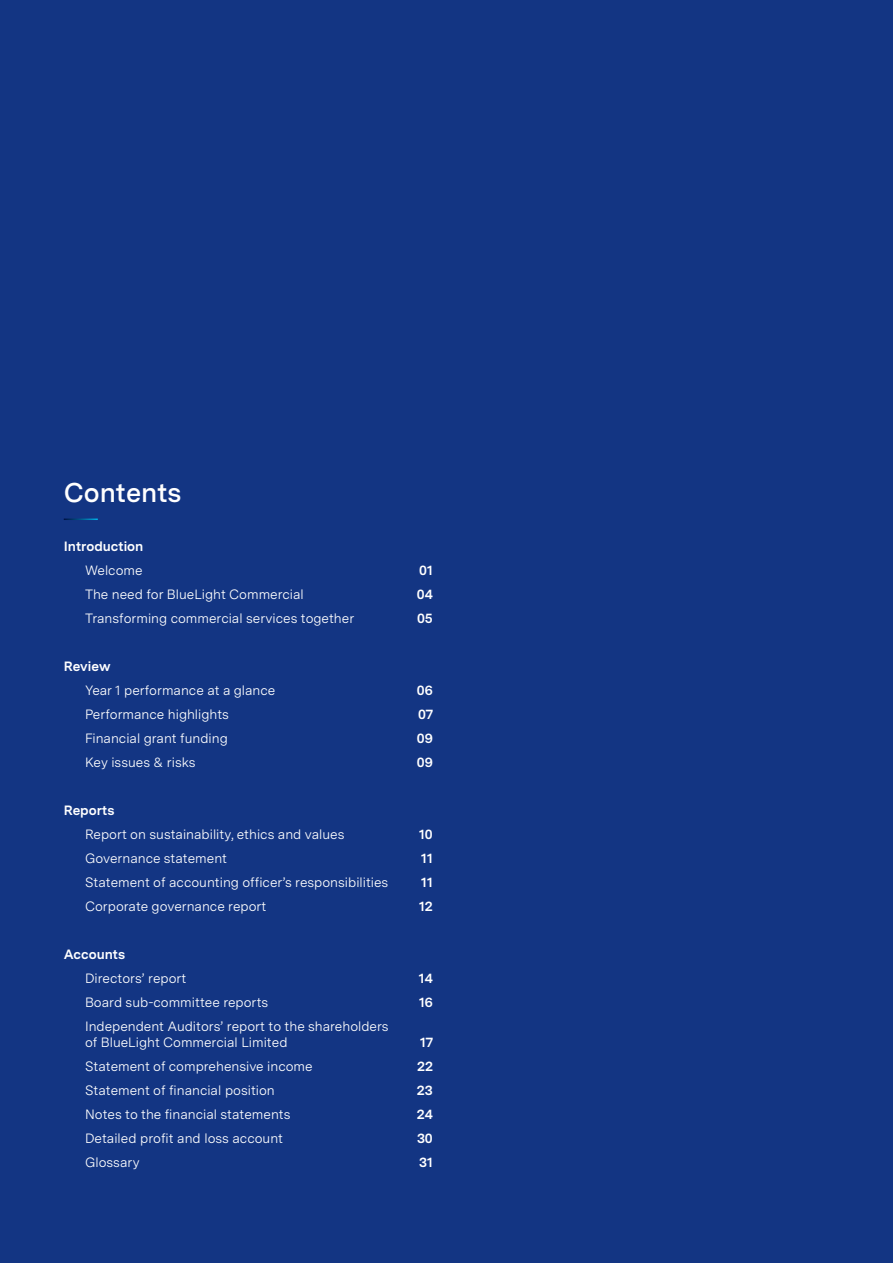
<style>
.page{position:relative;width:893px;height:1263px;background:#133583}
.page>*{position:absolute;margin:0;border:0;box-sizing:border-box;transform-origin:0 0}
.t1{font:600 27px "Messina Sans";color:#fff}
.t2{font:13.5px "Messina Sans";color:#fff}
.t3{font:700 13.5px "Messina Sans";color:#fff}
</style>
<div class="page">
<hr style="left:64px;top:518px;width:34px;height:2px;background:#fff">
<p class="t1" style="left:64px;top:472px;width:119px">Contents</p>
<p class="t3" style="left:64px;top:536px;width:81px">Introduction</p>
<p class="t2" style="left:85px;top:560px;width:59px">Welcome</p>
<p class="t3" style="left:419px;top:560px;width:15px">01</p>
<p class="t2" style="left:85px;top:584px;width:220px">The need for BlueLight Commercial</p>
<p class="t3" style="left:417px;top:584px;width:17px">04</p>
<p class="t2" style="left:85px;top:608px;width:271px">Transforming commercial services together</p>
<p class="t3" style="left:417px;top:608px;width:17px">05</p>
<p class="t3" style="left:64px;top:656px;width:48px">Review</p>
<p class="t2" style="left:85px;top:680px;width:192px">Year 1 performance at a glance</p>
<p class="t3" style="left:417px;top:680px;width:17px">06</p>
<p class="t2" style="left:85px;top:704px;width:145px">Performance highlights</p>
<p class="t3" style="left:418px;top:704px;width:17px">07</p>
<p class="t2" style="left:85px;top:728px;width:144px">Financial grant funding</p>
<p class="t3" style="left:417px;top:728px;width:17px">09</p>
<p class="t2" style="left:85px;top:752px;width:112px">Key issues &amp; risks</p>
<p class="t3" style="left:417px;top:752px;width:17px">09</p>
<p class="t3" style="left:64px;top:800px;width:52px">Reports</p>
<p class="t2" style="left:85px;top:825px;width:261px">Report on sustainability, ethics and values</p>
<p class="t3" style="left:419px;top:824px;width:15px">10</p>
<p class="t2" style="left:85px;top:848px;width:144px">Governance statement</p>
<p class="t3" style="left:421px;top:848px;width:13px">11</p>
<p class="t2" style="left:85px;top:872px;width:305px">Statement of accounting officer’s responsibilities</p>
<p class="t3" style="left:421px;top:872px;width:13px">11</p>
<p class="t2" style="left:85px;top:896px;width:183px">Corporate governance report</p>
<p class="t3" style="left:419px;top:896px;width:15px">12</p>
<p class="t3" style="left:64px;top:944px;width:63px">Accounts</p>
<p class="t2" style="left:85px;top:969px;width:103px">Directors’ report</p>
<p class="t3" style="left:419px;top:968px;width:15px">14</p>
<p class="t2" style="left:85px;top:992px;width:185px">Board sub-committee reports</p>
<p class="t3" style="left:419px;top:992px;width:15px">16</p>
<p class="t2" style="left:85px;top:1016px;width:305px">Independent Auditors’ report to the shareholders</p>
<p class="t2" style="left:85px;top:1033px;width:204px">of BlueLight Commercial Limited</p>
<p class="t3" style="left:420px;top:1033px;width:15px">17</p>
<p class="t2" style="left:85px;top:1057px;width:229px">Statement of comprehensive income</p>
<p class="t3" style="left:417px;top:1057px;width:17px">22</p>
<p class="t2" style="left:85px;top:1081px;width:191px">Statement of financial position</p>
<p class="t3" style="left:417px;top:1081px;width:17px">23</p>
<p class="t2" style="left:85px;top:1105px;width:207px">Notes to the financial statements</p>
<p class="t3" style="left:417px;top:1105px;width:18px">24</p>
<p class="t2" style="left:85px;top:1129px;width:200px">Detailed profit and loss account</p>
<p class="t3" style="left:417px;top:1129px;width:17px">30</p>
<p class="t2" style="left:85px;top:1153px;width:56px">Glossary</p>
<p class="t3" style="left:419px;top:1153px;width:15px">31</p>
</div>
